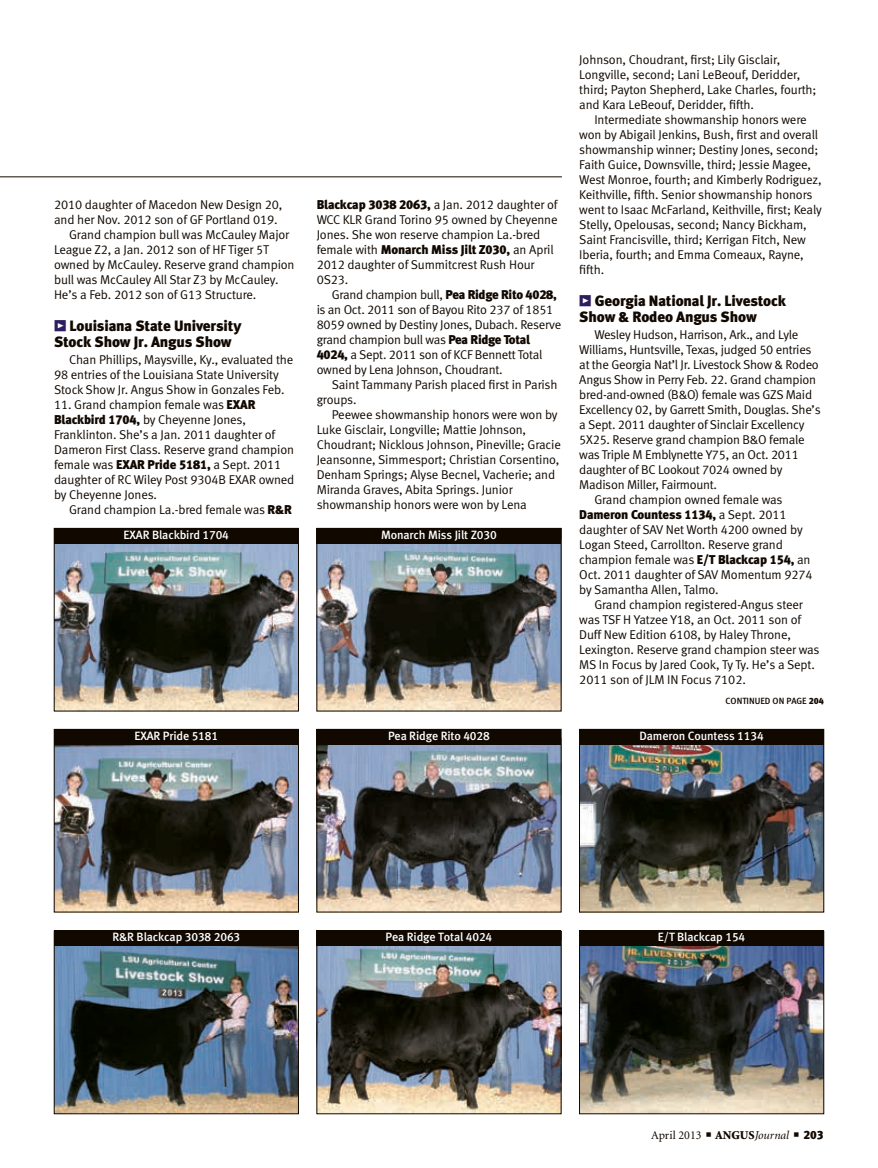
<style>
.page{position:relative;width:878px;height:1168px;background:#fff}
.page>*{position:absolute;margin:0;border:0;box-sizing:border-box;transform-origin:0 0}
.Test_heading{font:15px/16.5px "Meta Black LF";letter-spacing:-.01em;color:#110800}
.Test_copy{font:12.75px/15px "Meta Normal LF";letter-spacing:-.015em;color:#110800}
.White_animal_name{font:12px "Meta Medium LF";letter-spacing:-.01em;color:#fff}
.t1{font:12px "Minion";color:#110800}
.t2{font:9px "Meta Medium LF";color:#110800}
.s1{font-family:"Meta Black Caps Expert";color:#2c1e5f}
.s2{font-family:"Meta Black LF"}
.s3{font-weight:900}
.s4{font-style:italic}
</style>
<div class="page">
<hr style="left:0;top:177px;width:562px;height:1px;background:#110800">
<img style="left:56px;top:744px;width:240px;height:166px">
<div style="left:54px;top:729px;width:244px;height:15px;background:#110800"></div>
<img style="left:318px;top:946px;width:241px;height:166px">
<div style="left:316px;top:931px;width:245px;height:15px;background:#110800"></div>
<img style="left:581px;top:946px;width:241px;height:166px">
<div style="left:579px;top:931px;width:245px;height:183px;border:1px solid #110800"></div>
<div style="left:579px;top:931px;width:245px;height:15px;background:#110800"></div>
<img style="left:318px;top:543px;width:241px;height:166px">
<div style="left:316px;top:528px;width:245px;height:15px;background:#110800"></div>
<img style="left:56px;top:946px;width:240px;height:166px">
<div style="left:54px;top:931px;width:244px;height:183px;border:1px solid #110800"></div>
<div style="left:54px;top:931px;width:244px;height:15px;background:#110800"></div>
<img style="left:56px;top:543px;width:240px;height:166px">
<div style="left:54px;top:528px;width:244px;height:15px;background:#110800"></div>
<img style="left:318px;top:744px;width:241px;height:166px">
<div style="left:316px;top:729px;width:245px;height:183px;border:1px solid #110800"></div>
<div style="left:316px;top:729px;width:245px;height:15px;background:#110800"></div>
<img style="left:581px;top:744px;width:241px;height:166px">
<div style="left:579px;top:729px;width:245px;height:183px;border:1px solid #110800"></div>
<div style="left:579px;top:729px;width:245px;height:15px;background:#110800"></div>
<p class="Test_copy" style="left:54px;top:197px;width:230px">2010 daughter of Macedon New Design 20, and her Nov. 2012 son of GF Portland 019.</p>
<p class="Test_copy" style="left:54px;top:227px;width:242px;text-indent:15px">Grand champion bull was McCauley Major League Z2, a Jan. 2012 son of HF Tiger 5T owned by McCauley. Reserve grand champion bull was McCauley All Star Z3 by McCauley.<br>He’s a Feb. 2012 son of G13 Structure.</p>
<p class="Test_heading" style="left:54px;top:317px;width:189px"><span class="s1">z</span> Louisiana State University<br>Stock Show Jr. Angus Show</p>
<p class="Test_copy" style="left:54px;top:351px;width:241px;text-indent:15px">Chan Phillips, Maysville, Ky., evaluated the<br>98 entries of the Louisiana State University<br>Stock Show Jr. Angus Show in Gonzales Feb.</p>
<p class="Test_copy" style="left:54px;top:396px;width:242px">11. Grand champion female was <span class="s2">EXAR Blackbird 1704,</span> by Cheyenne Jones, Franklinton. She’s a Jan. 2011 daughter of Dameron First Class. Reserve grand champion female was <span class="s2">EXAR Pride 5181,</span> a Sept. 2011 daughter of RC Wiley Post 9304B EXAR owned by Cheyenne Jones.</p>
<p class="Test_copy" style="left:69px;top:501px;width:224px">Grand champion La.-bred female was <span class="s2">R&amp;R</span></p>
<p class="White_animal_name" style="left:124px;top:527px;width:107px">EXAR Blackbird 1704</p>
<p class="Test_copy" style="left:316px;top:197px;width:242px"><span class="s2">Blackcap 3038 2063,</span> a Jan. 2012 daughter of WCC KLR Grand Torino 95 owned by Cheyenne Jones. She won reserve champion La.-bred female with <span class="s2">Monarch Miss Jilt Z030,</span> an April 2012 daughter of Summitcrest Rush Hour 0S23.</p>
<p class="Test_copy" style="left:316px;top:287px;width:246px;text-indent:15px">Grand champion bull, <span class="s2">Pea Ridge Rito 4028, </span>is an Oct. 2011 son of Bayou Rito 237 of 1851<br>8059 owned by Destiny Jones, Dubach. Reserve grand champion bull was <span class="s2">Pea Ridge Total 4024,</span> a Sept. 2011 son of KCF Bennett Total owned by Lena Johnson, Choudrant.</p>
<p class="Test_copy" style="left:316px;top:377px;width:242px;text-indent:15px">Saint Tammany Parish placed first in Parish groups.</p>
<p class="Test_copy" style="left:316px;top:407px;width:246px;text-indent:15px">Peewee showmanship honors were won by Luke Gisclair, Longville; Mattie Johnson, Choudrant; Nicklous Johnson, Pineville; Gracie Jeansonne, Simmesport; Christian Corsentino, Denham Springs; Alyse Becnel, Vacherie; and Miranda Graves, Abita Springs. Junior showmanship honors were won by Lena</p>
<p class="White_animal_name" style="left:381px;top:527px;width:117px">Monarch Miss Jilt Z030</p>
<p class="Test_copy" style="left:579px;top:52px;width:239px">Johnson, Choudrant, first; Lily Gisclair, Longville, second; Lani LeBeouf, Deridder, third; Payton Shepherd, Lake Charles, fourth; and Kara LeBeouf, Deridder, fifth.</p>
<p class="Test_copy" style="left:579px;top:112px;width:244px;text-indent:15px">Intermediate showmanship honors were won by Abigail Jenkins, Bush, first and overall showmanship winner; Destiny Jones, second; Faith Guice, Downsville, third; Jessie Magee, West Monroe, fourth; and Kimberly Rodriguez, Keithville, fifth. Senior showmanship honors went to Isaac McFarland, Keithville, first; Kealy Stelly, Opelousas, second; Nancy Bickham, Saint Francisville, third; Kerrigan Fitch, New Iberia, fourth; and Emma Comeaux, Rayne, fifth.</p>
<p class="Test_heading" style="left:579px;top:292px;width:208px"><span class="s1">z</span> Georgia National Jr. Livestock<br>Show &amp; Rodeo Angus Show</p>
<p class="Test_copy" style="left:579px;top:327px;width:243px;text-indent:15px">Wesley Hudson, Harrison, Ark., and Lyle Williams, Huntsville, Texas, judged 50 entries at the Georgia Nat’l Jr. Livestock Show &amp; Rodeo Angus Show in Perry Feb. 22. Grand champion bred-and-owned (B&amp;O) female was GZS Maid Excellency 02, by Garrett Smith, Douglas. She’s a Sept. 2011 daughter of Sinclair Excellency 5X25. Reserve grand champion B&amp;O female was Triple M Emblynette Y75, an Oct. 2011 daughter of BC Lookout 7024 owned by Madison Miller, Fairmount.</p>
<p class="Test_copy" style="left:579px;top:492px;width:235px;text-indent:15px">Grand champion owned female was <span class="s2">Dameron Countess 1134,</span> a Sept. 2011 daughter of SAV Net Worth 4200 owned by Logan Steed, Carrollton. Reserve grand champion female was <span class="s2">E/T Blackcap 154,</span> an Oct. 2011 daughter of SAV Momentum 9274 by Samantha Allen, Talmo.</p>
<p class="Test_copy" style="left:579px;top:597px;width:242px;text-indent:15px">Grand champion registered-Angus steer was TSF H Yatzee Y18, an Oct. 2011 son of Duff New Edition 6108, by Haley Throne, Lexington. Reserve grand champion steer was MS In Focus by Jared Cook, Ty Ty. He’s a Sept.<br>2011 son of JLM IN Focus 7102.</p>
<p class="t2" style="left:725px;top:695px;width:100px">CONTINUED ON PAGE <span class="s2">204</span></p>
<p class="White_animal_name" style="left:134px;top:728px;width:85px">EXAR Pride 5181</p>
<p class="White_animal_name" style="left:388px;top:728px;width:103px">Pea Ridge Rito 4028</p>
<p class="White_animal_name" style="left:639px;top:728px;width:126px">Dameron Countess 1134</p>
<p class="White_animal_name" style="left:112px;top:930px;width:129px">R&amp;R Blackcap 3038 2063</p>
<p class="White_animal_name" style="left:385px;top:930px;width:108px">Pea Ridge Total 4024</p>
<p class="White_animal_name" style="left:658px;top:930px;width:89px">E/T Blackcap 154</p>
<p class="t1" style="left:651px;top:1129px;width:174px">April 2013 ■ <span class="s3">ANGUS</span><span class="s4">Journal</span> ■ <span class="s2">203</span></p>
</div>
